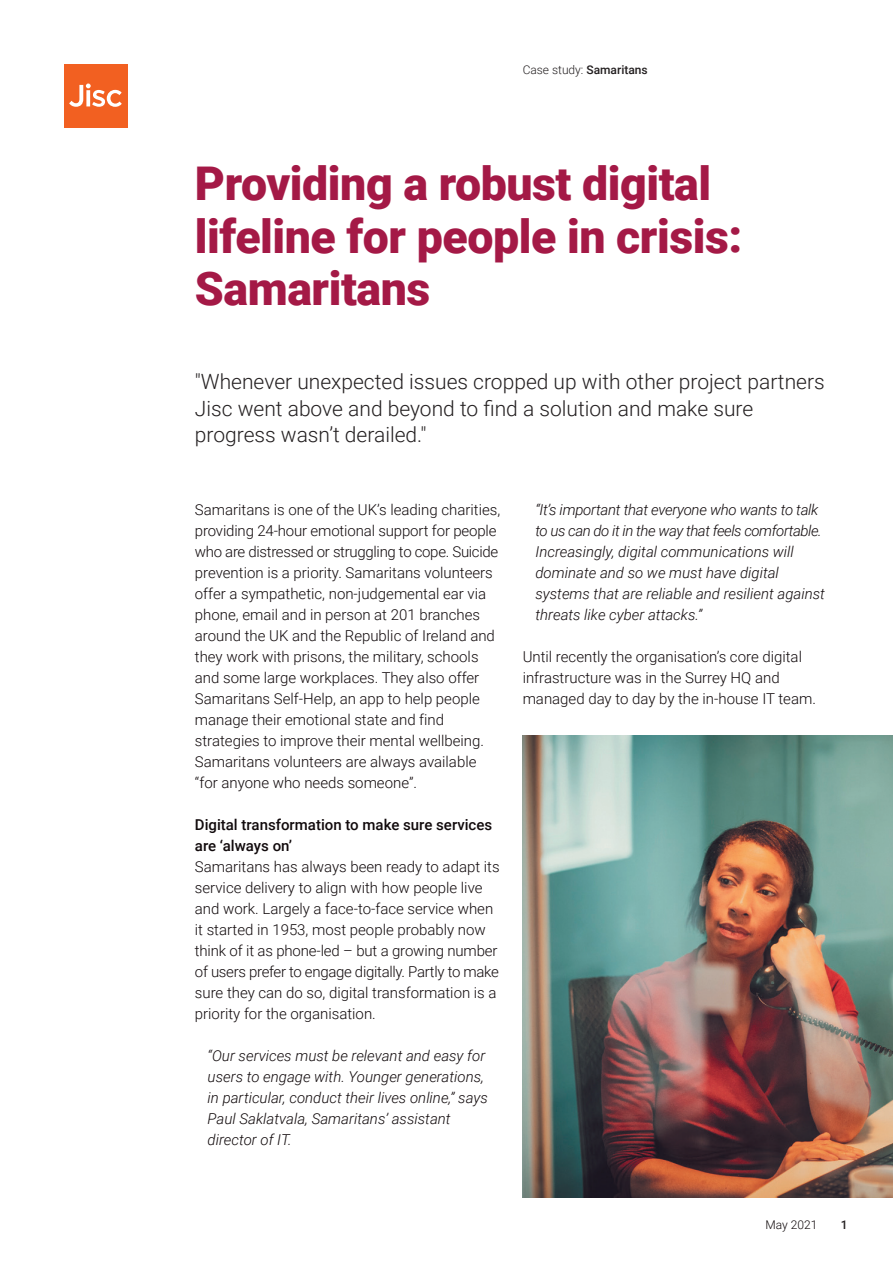
<style>
.page{position:relative;width:893px;height:1263px;background:#fff}
.page>*{position:absolute;margin:0;border:0;box-sizing:border-box;transform-origin:0 0}
.JISC___BLACK___31{font:900 46.5px/52.5px "Roboto";letter-spacing:-.01em;color:#a41946}
.JISC___LIGHT___14{font:300 21px/26.2px "Roboto";color:#231f20}
.JISC___LIGHT___10_QU{font:300 15px/21px "Roboto";color:#110a0c}
.JISC___LIGHT___10_QU-2{font:italic 300 15px/21px "Roboto";color:#110a0c}
.JISC___LIGHT___10_QU-3{font:500 15px/21px "Roboto";color:#110a0c}
.t1{font:300 12px "Roboto";color:#231f20}
.t2{font:300 12px "Roboto";color:#110a0c}
.t3{font:500 12px "Roboto";color:#231f20}
.s1{font-weight:500}
</style>
<div class="page">
<div style="left:64px;top:64px;width:64px;height:64px;background:#f26021"></div>
<svg style="left:69px;top:84px;width:53px;height:23px"></svg>
<img style="left:523px;top:736px;width:370px;height:462px">
<p class="t1" style="left:523px;top:62px;width:127px">Case study: <span class="s1">Samaritans</span></p>
<p class="JISC___BLACK___31" style="left:195px;top:156px;width:549px">Providing a robust digital lifeline for people in crisis:<br>Samaritans</p>
<p class="JISC___LIGHT___14" style="left:195px;top:368px;width:631px">"Whenever unexpected issues cropped up with other project partners<br>Jisc went above and beyond to find a solution and make sure progress wasn’t derailed."</p>
<p class="JISC___LIGHT___10_QU" style="left:195px;top:499px;width:307px">Samaritans is one of the UK’s leading charities, providing 24-hour emotional support for people who are distressed or struggling to cope. Suicide prevention is a priority. Samaritans volunteers offer a sympathetic, non-judgemental ear via phone, email and in person at 201 branches around the UK and the Republic of Ireland and they work with prisons, the military, schools and some large workplaces. They also offer Samaritans Self-Help, an app to help people manage their emotional state and find strategies to improve their mental wellbeing.<br>Samaritans volunteers are always available “for anyone who needs someone”.</p>
<p class="JISC___LIGHT___10_QU-3" style="left:195px;top:814px;width:299px">Digital transformation to make sure services are ‘always on’</p>
<p class="JISC___LIGHT___10_QU" style="left:195px;top:856px;width:306px">Samaritans has always been ready to adapt its service delivery to align with how people live and work. Largely a face-to-face service when it started in 1953, most people probably now think of it as phone-led – but a growing number of users prefer to engage digitally. Partly to make sure they can do so, digital transformation is a priority for the organisation.</p>
<p class="JISC___LIGHT___10_QU-2" style="left:208px;top:1045px;width:282px">“Our services must be relevant and easy for users to engage with. Younger generations, in particular, conduct their lives online,” says Paul Saklatvala, Samaritans’ assistant director of IT.</p>
<p class="JISC___LIGHT___10_QU-2" style="left:535px;top:499px;width:291px">“It’s important that everyone who wants to talk to us can do it in the way that feels comfortable.<br>Increasingly, digital communications will dominate and so we must have digital systems that are reliable and resilient against threats like cyber attacks.”</p>
<p class="JISC___LIGHT___10_QU" style="left:523px;top:646px;width:295px">Until recently the organisation’s core digital infrastructure was in the Surrey HQ and managed day to day by the in-house IT team.</p>
<p class="t2" style="left:765px;top:1217px;width:53px">May 2021</p>
<p class="t3" style="left:841px;top:1217px;width:8px">1</p>
</div>
